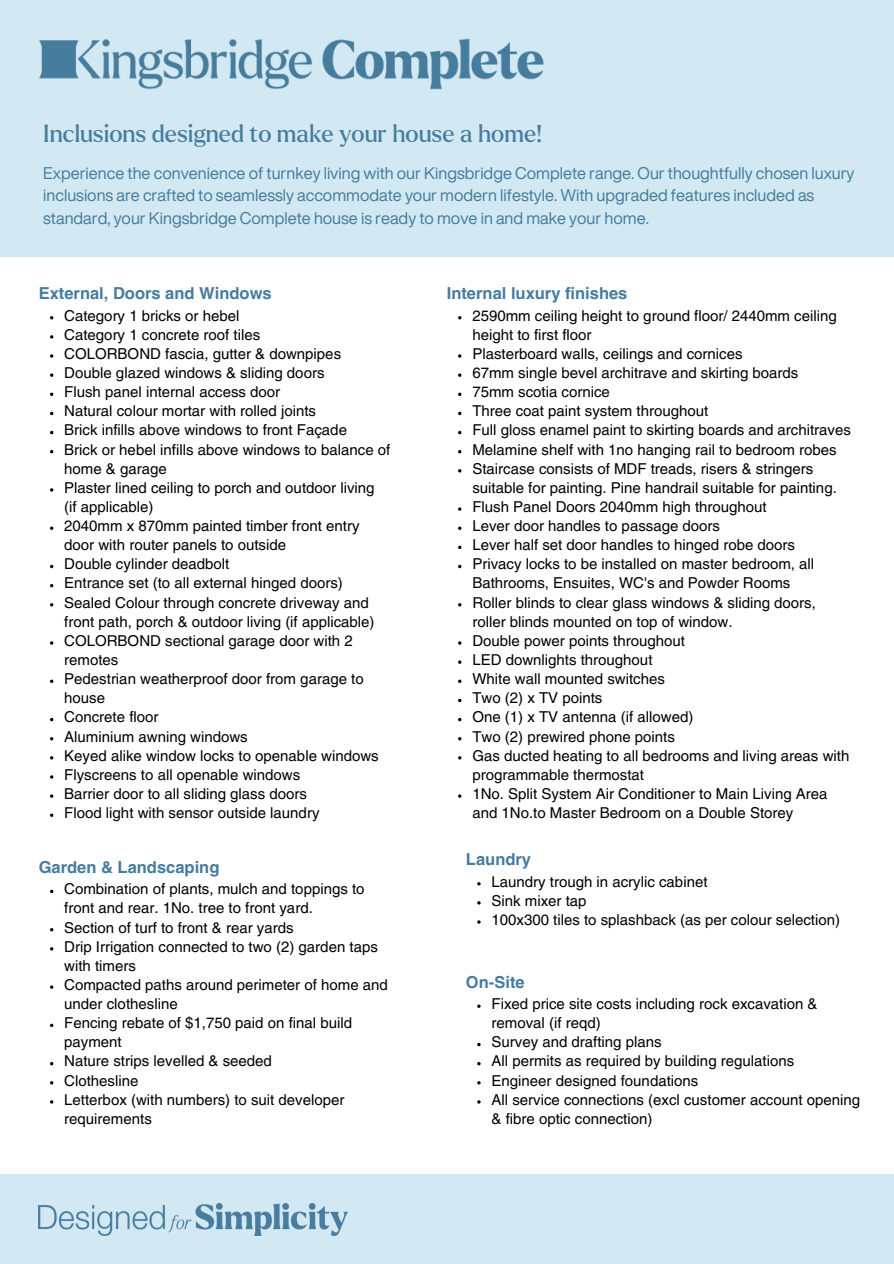
<style>
.page{position:relative;width:894px;height:1264px;background:#fff}
.page>*{position:absolute;margin:0;border:0;box-sizing:border-box;transform-origin:0 0}
.t1{font:24px "Larken";color:#467c9c}
.t2{font:16.5px/22.5px "Helvetica Now Display";color:#467c9c}
.t3{font:700 16.5px "Helvetica LT Pro";color:#467c9c}
.t4{font:15px/19.2px "Helvetica LT Pro";color:#000}
</style>
<div class="page">
<div style="left:0;top:1174px;width:893px;height:89px;background:#d2e9f3"></div>
<div style="left:0;top:0;width:893px;height:257px;background:#d2e9f3"></div>
<img style="left:39px;top:39px;width:505px;height:51px">
<svg style="left:458px;top:354px;width:3px;height:4px"></svg>
<svg style="left:458px;top:373px;width:3px;height:4px"></svg>
<svg style="left:458px;top:507px;width:3px;height:4px"></svg>
<svg style="left:458px;top:526px;width:3px;height:4px"></svg>
<svg style="left:458px;top:660px;width:3px;height:4px"></svg>
<svg style="left:50px;top:354px;width:3px;height:4px"></svg>
<svg style="left:50px;top:373px;width:3px;height:4px"></svg>
<svg style="left:50px;top:392px;width:3px;height:4px"></svg>
<svg style="left:50px;top:526px;width:3px;height:4px"></svg>
<svg style="left:50px;top:679px;width:3px;height:4px"></svg>
<svg style="left:50px;top:813px;width:3px;height:4px"></svg>
<img style="left:39px;top:1203px;width:308px;height:32px">
<h1 class="t1" style="left:43px;top:122px;width:500px">Inclusions designed to make your house a home!</h1>
<p class="t2" style="left:43px;top:161px;width:812px">Experience the convenience of turnkey living with our Kingsbridge Complete range. Our thoughtfully chosen luxury inclusions are crafted to seamlessly accommodate your modern lifestyle. With upgraded features included as standard, your Kingsbridge Complete house is ready to move in and make your home.</p>
<h2 class="t3" style="left:39px;top:287px;width:234px">External, Doors and Windows</h2>
<p class="t4" style="left:64px;top:307px;width:176px">Category 1 bricks or hebel</p>
<p class="t4" style="left:64px;top:326px;width:197px">Category 1 concrete roof tiles</p>
<p class="t4" style="left:64px;top:345px;width:278px">COLORBOND fascia, gutter &amp; downpipes</p>
<p class="t4" style="left:64px;top:364px;width:262px">Double glazed windows &amp; sliding doors</p>
<p class="t4" style="left:64px;top:383px;width:217px">Flush panel internal access door</p>
<p class="t4" style="left:64px;top:403px;width:253px">Natural colour mortar with rolled joints</p>
<p class="t4" style="left:64px;top:422px;width:284px">Brick infills above windows to front Façade</p>
<p class="t4" style="left:64px;top:441px;width:327px">Brick or hebel infills above windows to balance of home &amp; garage</p>
<p class="t4" style="left:64px;top:479px;width:312px">Plaster lined ceiling to porch and outdoor living (if applicable)</p>
<p class="t4" style="left:64px;top:517px;width:296px">2040mm x 870mm painted timber front entry door with router panels to outside</p>
<p class="t4" style="left:64px;top:556px;width:167px">Double cylinder deadbolt</p>
<p class="t4" style="left:64px;top:575px;width:280px">Entrance set (to all external hinged doors)</p>
<p class="t4" style="left:64px;top:594px;width:312px">Sealed Colour through concrete driveway and front path, porch &amp; outdoor living (if applicable)</p>
<p class="t4" style="left:64px;top:632px;width:290px">COLORBOND sectional garage door with 2 remotes</p>
<p class="t4" style="left:64px;top:670px;width:301px">Pedestrian weatherproof door from garage to house</p>
<p class="t4" style="left:64px;top:709px;width:96px">Concrete floor</p>
<p class="t4" style="left:64px;top:728px;width:185px">Aluminium awning windows</p>
<p class="t4" style="left:64px;top:747px;width:316px">Keyed alike window locks to openable windows</p>
<p class="t4" style="left:64px;top:766px;width:237px">Flyscreens to all openable windows</p>
<p class="t4" style="left:64px;top:785px;width:244px">Barrier door to all sliding glass doors</p>
<p class="t4" style="left:64px;top:804px;width:257px">Flood light with sensor outside laundry</p>
<p class="t3" style="left:39px;top:861px;width:182px">Garden &amp; Landscaping</p>
<p class="t4" style="left:64px;top:880px;width:302px">Combination of plants, mulch and toppings to front and rear. 1No. tree to front yard.</p>
<p class="t4" style="left:64px;top:919px;width:231px">Section of turf to front &amp; rear yards</p>
<p class="t4" style="left:64px;top:938px;width:315px">Drip Irrigation connected to two (2) garden taps with timers</p>
<h2 class="t4" style="left:64px;top:976px;width:325px">Compacted paths around perimeter of home and under clothesline</h2>
<p class="t4" style="left:64px;top:1014px;width:289px">Fencing rebate of $1,750 paid on final build payment</p>
<p class="t4" style="left:64px;top:1053px;width:209px">Nature strips levelled &amp; seeded</p>
<p class="t4" style="left:64px;top:1072px;width:76px">Clothesline</p>
<h2 class="t4" style="left:64px;top:1091px;width:282px">Letterbox (with numbers) to suit developer requirements</h2>
<h2 class="t3" style="left:446px;top:287px;width:182px">Internal luxury finishes</h2>
<p class="t4" style="left:472px;top:307px;width:366px">2590mm ceiling height to ground floor/ 2440mm ceiling height to first floor</p>
<p class="t4" style="left:472px;top:345px;width:271px">Plasterboard walls, ceilings and cornices</p>
<p class="t4" style="left:472px;top:364px;width:327px">67mm single bevel architrave and skirting boards</p>
<p class="t4" style="left:472px;top:383px;width:139px">75mm scotia cornice</p>
<p class="t4" style="left:472px;top:403px;width:237px">Three coat paint system throughout</p>
<p class="t4" style="left:472px;top:422px;width:380px">Full gloss enamel paint to skirting boards and architraves</p>
<p class="t4" style="left:472px;top:441px;width:366px">Melamine shelf with 1no hanging rail to bedroom robes</p>
<p class="t4" style="left:472px;top:460px;width:366px">Staircase consists of MDF treads, risers &amp; stringers suitable for painting. Pine handrail suitable for painting.</p>
<p class="t4" style="left:472px;top:498px;width:296px">Flush Panel Doors 2040mm high throughout</p>
<p class="t4" style="left:472px;top:517px;width:249px">Lever door handles to passage doors</p>
<p class="t4" style="left:472px;top:536px;width:324px">Lever half set door handles to hinged robe doors</p>
<p class="t4" style="left:472px;top:556px;width:343px">Privacy locks to be installed on master bedroom, all<br>Bathrooms, Ensuites, WC's and Powder Rooms</p>
<p class="t4" style="left:472px;top:594px;width:345px">Roller blinds to clear glass windows &amp; sliding doors, roller blinds mounted on top of window.</p>
<p class="t4" style="left:472px;top:632px;width:214px">Double power points throughout</p>
<p class="t4" style="left:472px;top:651px;width:182px">LED downlights throughout</p>
<p class="t4" style="left:472px;top:670px;width:194px">White wall mounted switches</p>
<p class="t4" style="left:472px;top:689px;width:131px">Two (2) x TV points</p>
<p class="t4" style="left:472px;top:709px;width:222px">One (1) x TV antenna (if allowed)</p>
<p class="t4" style="left:472px;top:728px;width:204px">Two (2) prewired phone points</p>
<p class="t4" style="left:472px;top:747px;width:378px">Gas ducted heating to all bedrooms and living areas with programmable thermostat</p>
<p class="t4" style="left:472px;top:785px;width:356px">1No. Split System Air Conditioner to Main Living Area and 1No.to Master Bedroom on a Double Storey</p>
<p class="t3" style="left:466px;top:853px;width:67px">Laundry</p>
<p class="t4" style="left:491px;top:873px;width:217px">Laundry trough in acrylic cabinet</p>
<p class="t4" style="left:491px;top:892px;width:96px">Sink mixer tap</p>
<p class="t4" style="left:491px;top:911px;width:350px">100x300 tiles to splashback (as per colour selection)</p>
<p class="t3" style="left:466px;top:975px;width:60px">On-Site</p>
<p class="t4" style="left:491px;top:995px;width:327px">Fixed price site costs including rock excavation &amp; removal (if reqd)</p>
<p class="t4" style="left:491px;top:1033px;width:172px">Survey and drafting plans</p>
<p class="t4" style="left:491px;top:1053px;width:304px">All permits as required by building regulations</p>
<p class="t4" style="left:491px;top:1072px;width:208px">Engineer designed foundations</p>
<p class="t4" style="left:491px;top:1091px;width:370px">All service connections (excl customer account opening &amp; fibre optic connection)</p>
</div>
